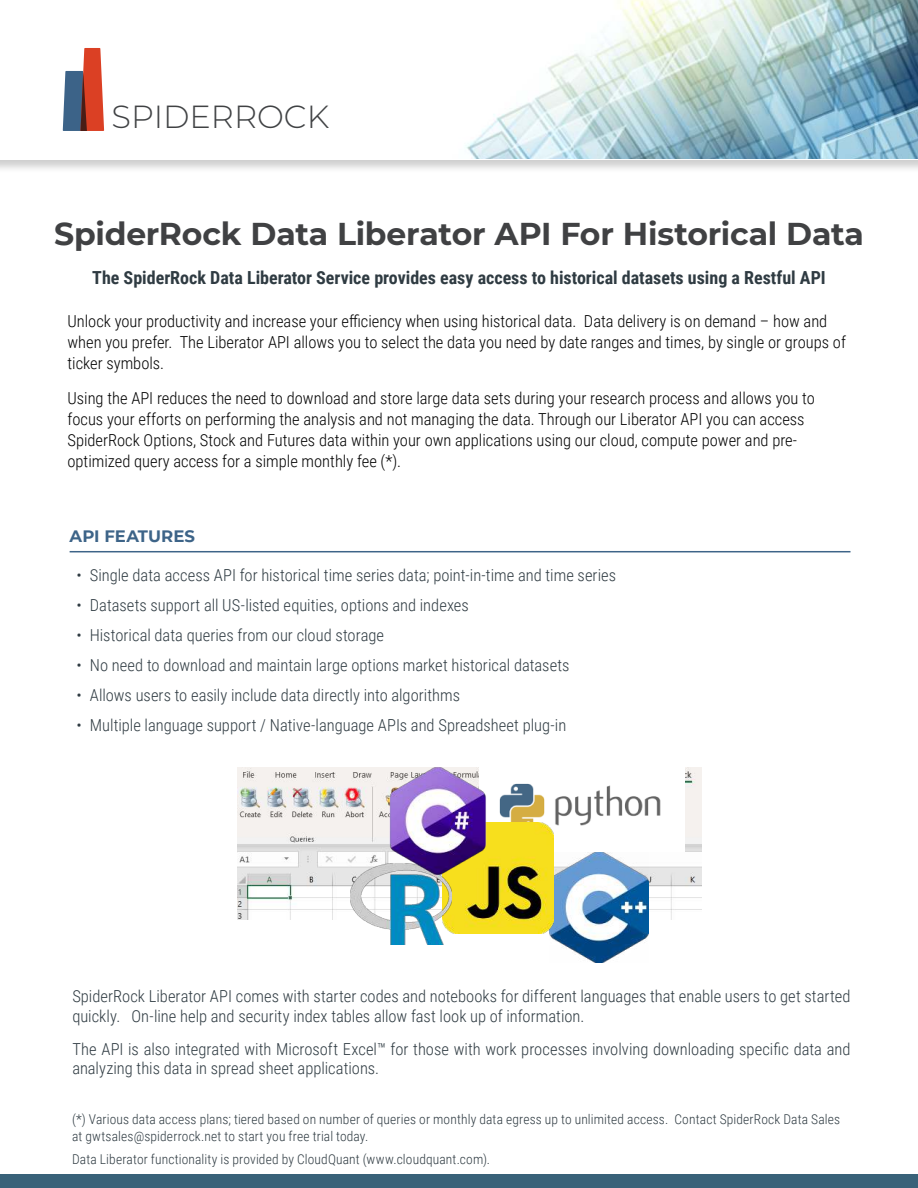
<style>
.page{position:relative;width:918px;height:1188px;background:#fff}
.page>*{position:absolute;margin:0;border:0;box-sizing:border-box;transform-origin:0 0}
.t1{font:300 31.95px "Montserrat";color:#404244}
.t2{font:700 31.5px "Montserrat";letter-spacing:-.01em;color:#404143}
.t3{font:700 18px "Roboto Condensed";color:#2f3b42}
.t4{font:300 16.5px/19.5px "Roboto Condensed";color:#2f3b42}
.t5{font:300 16.5px/21px "Roboto Condensed";color:#000}
.t6{font:700 16.5px "Montserrat";color:#3d6488}
.t7{font:300 13.5px/16.5px "Roboto Condensed";letter-spacing:.01em;color:#2f3b42}
</style>
<div class="page">
<div style="left:0;top:0;width:918px;height:174px;background:#000;opacity:.2"></div>
<div style="left:0;top:0;width:918px;height:159px;background:#fff"></div>
<div style="left:0;top:1174px;width:918px;height:14px;background:#396279"></div>
<img style="left:465px;top:0;width:453px;height:159px">
<hr style="left:70px;top:551px;width:781px;height:1px;background:#3d6488">
<svg style="left:63px;top:48px;width:41px;height:83px"></svg>
<img style="left:238px;top:767px;width:464px;height:152px">
<img style="left:549px;top:852px;width:99px;height:111px">
<img style="left:540px;top:767px;width:145px;height:85px">
<img style="left:452px;top:822px;width:102px;height:111px">
<img style="left:351px;top:878px;width:101px;height:67px">
<img style="left:334px;top:767px;width:206px;height:111px">
<h1 class="t1" style="left:112px;top:98px;width:219px">SPIDERROCK</h1>
<h2 class="t2" style="left:54px;top:220px;width:811px">SpiderRock Data Liberator API For Historical Data</h2>
<p class="t3" style="left:92px;top:270px;width:735px">The SpiderRock Data Liberator Service provides easy access to historical datasets using a Restful API</p>
<p class="t5" style="left:68px;top:310px;width:780px">Unlock your productivity and increase your efficiency when using historical data. Data delivery is on demand – how and when you prefer. The Liberator API allows you to select the data you need by date ranges and times, by single or groups of ticker symbols.</p>
<p class="t5" style="left:68px;top:387px;width:749px">Using the API reduces the need to download and store large data sets during your research process and allows you to focus your efforts on performing the analysis and not managing the data. Through our Liberator API you can access SpiderRock Options, Stock and Futures data within your own applications using our cloud, compute power and pre&shy;optimized query access for a simple monthly fee (*).</p>
<p class="t6" style="left:70px;top:529px;width:127px">API FEATURES</p>
<p class="t4" style="left:76px;top:566px;width:541px">• Single data access API for historical time series data; point-in-time and time series</p>
<p class="t4" style="left:76px;top:596px;width:394px">• Datasets support all US-listed equities, options and indexes</p>
<p class="t4" style="left:76px;top:626px;width:309px">• Historical data queries from our cloud storage</p>
<p class="t4" style="left:76px;top:656px;width:495px">• No need to download and maintain large options market historical datasets</p>
<p class="t4" style="left:76px;top:686px;width:385px">• Allows users to easily include data directly into algorithms</p>
<p class="t4" style="left:76px;top:716px;width:491px">• Multiple language support / Native-language APIs and Spreadsheet plug-in</p>
<p class="t4" style="left:72px;top:986px;width:780px">SpiderRock Liberator API comes with starter codes and notebooks for different languages that enable users to get started quickly. On-line help and security index tables allow fast look up of information.</p>
<p class="t4" style="left:72px;top:1039px;width:780px">The API is also integrated with Microsoft Excel™ for those with work processes involving downloading specific data and analyzing this data in spread sheet applications.</p>
<p class="t7" style="left:72px;top:1111px;width:770px">(*) Various data access plans; tiered based on number of queries or monthly data egress up to unlimited access. Contact SpiderRock Data Sales at gwtsales@spiderrock.net to start you free trial today.</p>
<p class="t7" style="left:72px;top:1151px;width:420px">Data Liberator functionality is provided by CloudQuant (www.cloudquant.com).</p>
</div>
